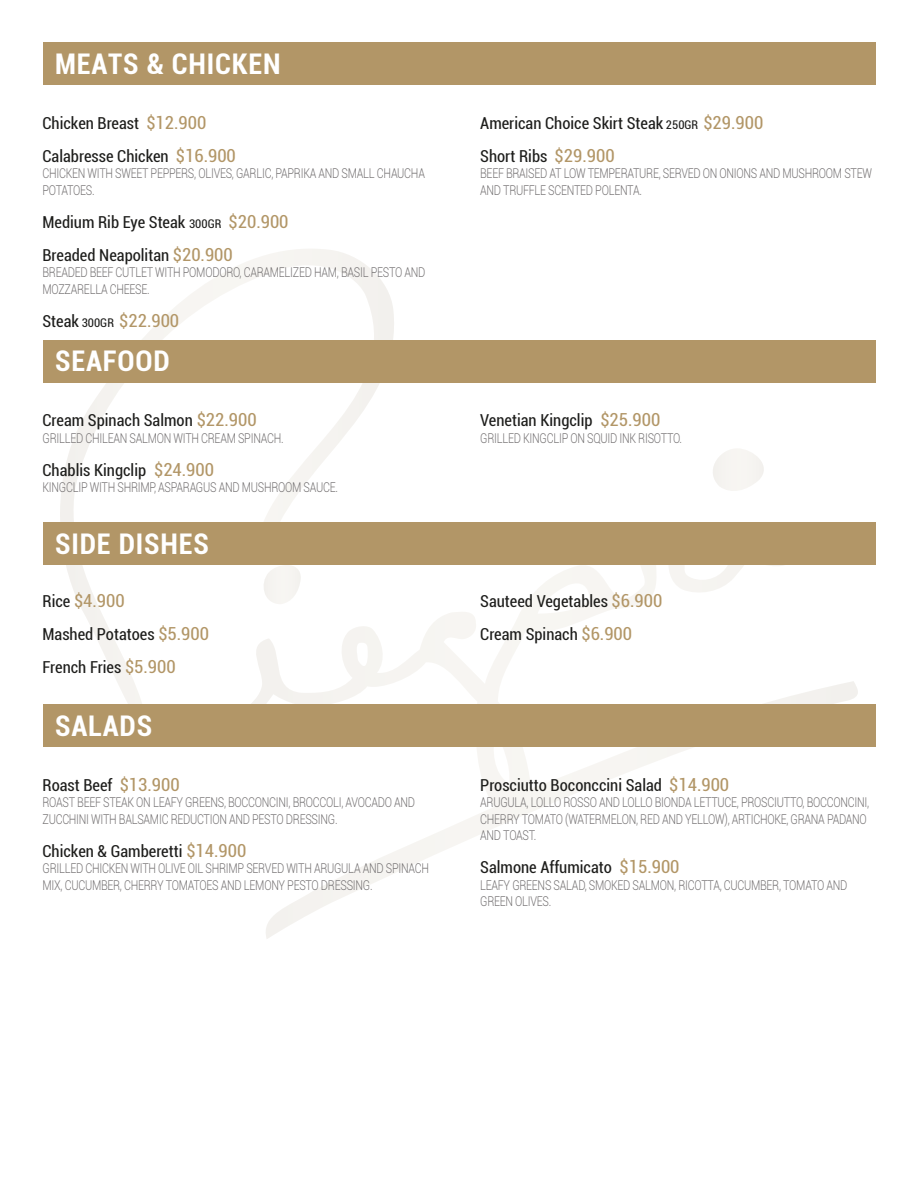
<style>
.page{position:relative;width:918px;height:1188px;background:#fff}
.page>*{position:absolute;margin:0;border:0;box-sizing:border-box;transform-origin:0 0}
.t1{font:700 condensed 28.5px "Roboto";letter-spacing:.03em;color:#fff}
.t2{font:condensed 18px "Roboto";color:#b29667}
.t3{font:condensed 16.5px/33px "Roboto";color:#1d1d1b}
.t4{font:300 13.5px/16.5px "Roboto";letter-spacing:-.025em;color:#747172;scale:.8 1}
.s1{font-size:18px;color:#b29667}
.s2{font-size:12px}
.s3{font-size:16.5px;color:#1d1d1b}
.s4{font-size:12px;color:#1d1d1b}
</style>
<div class="page">
<svg style="left:60px;top:249px;width:334px;height:456px"></svg>
<svg style="left:223px;top:565px;width:635px;height:374px"></svg>
<svg style="left:259px;top:565px;width:42px;height:39px"></svg>
<svg style="left:713px;top:449px;width:51px;height:42px"></svg>
<div style="left:43px;top:42px;width:832px;height:43px;background:#b29667"></div>
<div style="left:43px;top:340px;width:832px;height:43px;background:#b29667"></div>
<div style="left:43px;top:522px;width:832px;height:43px;background:#b29667"></div>
<div style="left:43px;top:705px;width:832px;height:42px;background:#b29667"></div>
<h1 class="t1" style="left:55px;top:44px;width:227px">MEATS &amp; CHICKEN</h1>
<p class="t3" style="left:43px;top:106px;width:195px">Chicken Breast <span class="s1">$12.900<br></span>Calabresse Chicken <span class="s1">$16.900</span></p>
<p class="t4" style="left:43px;top:165px;width:480px">CHICKEN WITH SWEET PEPPERS, OLIVES, GARLIC, PAPRIKA AND SMALL CHAUCHA<br>POTATOES.</p>
<p class="t3" style="left:43px;top:205px;width:248px">Medium Rib Eye Steak <span class="s2">300GR</span> <span class="s1">$20.900<br></span>Breaded Neapolitan <span class="s1">$20.900</span></p>
<p class="t4" style="left:43px;top:264px;width:480px">BREADED BEEF CUTLET WITH POMODORO, CARAMELIZED HAM, BASIL PESTO AND<br>MOZZARELLA CHEESE.</p>
<h2 class="t2" style="left:43px;top:308px;width:138px"><span class="s3">Steak</span> <span class="s4">300GR</span> $22.900</h2>
<h1 class="t1" style="left:55px;top:341px;width:116px">SEAFOOD</h1>
<p class="t3" style="left:43px;top:403px;width:216px">Cream Spinach Salmon <span class="s1">$22.900</span></p>
<p class="t4" style="left:43px;top:429px;width:303px">GRILLED CHILEAN SALMON WITH CREAM SPINACH.</p>
<p class="t3" style="left:43px;top:453px;width:173px">Chablis Kingclip <span class="s1">$24.900</span></p>
<p class="t4" style="left:43px;top:479px;width:371px">KINGCLIP WITH SHRIMP, ASPARAGUS AND MUSHROOM SAUCE.</p>
<h1 class="t1" style="left:55px;top:524px;width:155px">SIDE DISHES</h1>
<h2 class="t2" style="left:43px;top:588px;width:84px"><span class="s3">Rice</span> $4.900</h2>
<p class="t3" style="left:43px;top:617px;width:168px">Mashed Potatoes <span class="s1">$5.900<br></span>French Fries <span class="s1">$5.900</span></p>
<h1 class="t1" style="left:55px;top:706px;width:98px">SALADS</h1>
<p class="t3" style="left:43px;top:768px;width:139px">Roast Beef <span class="s1">$13.900</span></p>
<p class="t4" style="left:43px;top:794px;width:467px">ROAST BEEF STEAK ON LEAFY GREENS, BOCCONCINI, BROCCOLI, AVOCADO AND<br>ZUCCHINI WITH BALSAMIC REDUCTION AND PESTO DRESSING.</p>
<p class="t3" style="left:43px;top:834px;width:205px">Chicken &amp; Gamberetti <span class="s1">$14.900</span></p>
<p class="t4" style="left:43px;top:860px;width:485px">GRILLED CHICKEN WITH OLIVE OIL SHRIMP SERVED WITH ARUGULA AND SPINACH<br>MIX, CUCUMBER, CHERRY TOMATOES AND LEMONY PESTO DRESSING.</p>
<p class="t3" style="left:480px;top:106px;width:285px">American Choice Skirt Steak <span class="s2">250GR</span> <span class="s1">$29.900<br></span>Short Ribs <span class="s1">$29.900</span></p>
<p class="t4" style="left:480px;top:165px;width:491px">BEEF BRAISED AT LOW TEMPERATURE, SERVED ON ONIONS AND MUSHROOM STEW<br>AND TRUFFLE SCENTED POLENTA.</p>
<p class="t3" style="left:480px;top:403px;width:182px">Venetian Kingclip <span class="s1">$25.900</span></p>
<p class="t4" style="left:480px;top:429px;width:254px">GRILLED KINGCLIP ON SQUID INK RISOTTO.</p>
<p class="t3" style="left:480px;top:584px;width:184px">Sauteed Vegetables <span class="s1">$6.900<br></span>Cream Spinach <span class="s1">$6.900</span></p>
<p class="t3" style="left:480px;top:768px;width:251px">Prosciutto Boconccini Salad <span class="s1">$14.900</span></p>
<p class="t4" style="left:480px;top:794px;width:488px">ARUGULA, LOLLO ROSSO AND LOLLO BIONDA LETTUCE, PROSCIUTTO, BOCCONCINI,<br>CHERRY TOMATO (WATERMELON, RED AND YELLOW), ARTICHOKE, GRANA PADANO<br>AND TOAST.</p>
<p class="t3" style="left:480px;top:850px;width:201px">Salmone Affumicato <span class="s1">$15.900</span></p>
<p class="t4" style="left:480px;top:876px;width:460px">LEAFY GREENS SALAD, SMOKED SALMON, RICOTTA, CUCUMBER, TOMATO AND<br>GREEN OLIVES.</p>
</div>
